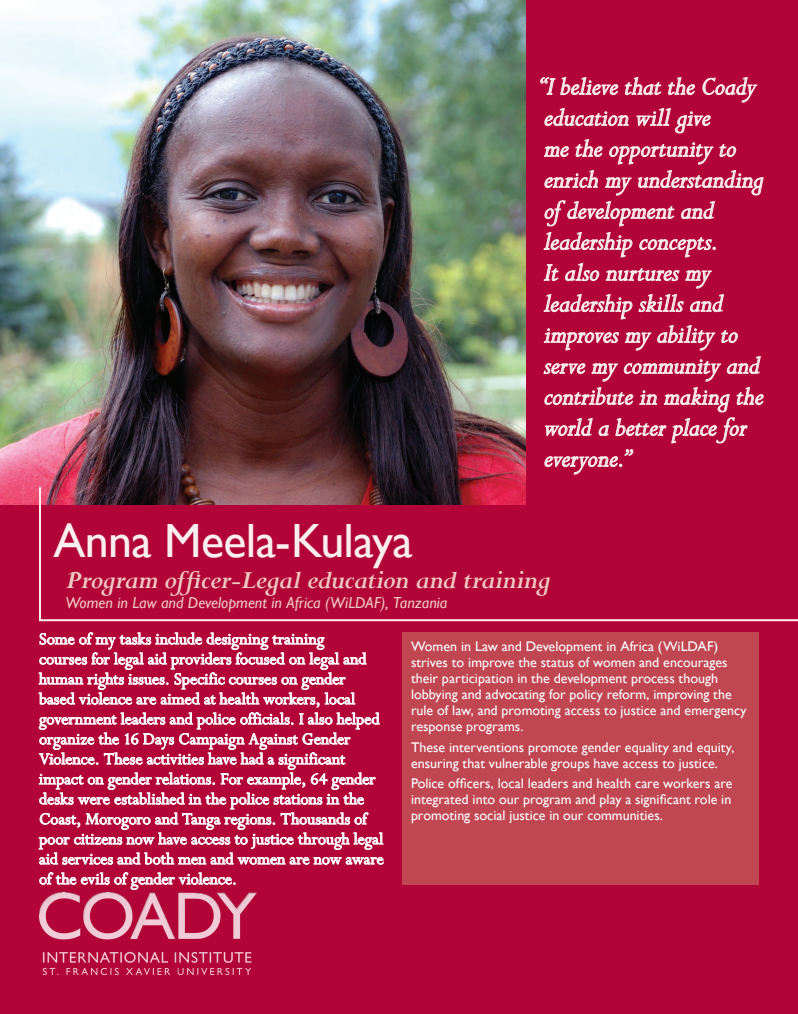
<style>
.page{position:relative;width:798px;height:1014px;background:#b30437}
.page>*{position:absolute;margin:0;border:0;box-sizing:border-box;transform-origin:0 0}
.t1{font:48px "Gill Sans";letter-spacing:-.015em;color:#faefee}
.t2{font:italic 28px/31px "Perpetua";letter-spacing:-.005em;color:#faefee}
.t3{font:italic 700 28px "Perpetua";letter-spacing:-.02em;color:#eec9c2}
.t4{font:18px/20px "Perpetua";color:#fff}
.t5{font:italic 16px "Gill Sans";color:#eec9c2}
.t6{font:14px/16px "Gill Sans";color:#fff}
</style>
<div class="page">
<svg style="left:540px;top:77px;width:217px;height:87px"></svg>
<svg style="left:545px;top:170px;width:53px;height:18px"></svg>
<svg style="left:605px;top:178px;width:26px;height:17px"></svg>
<svg style="left:638px;top:170px;width:125px;height:25px"></svg>
<svg style="left:545px;top:201px;width:129px;height:25px"></svg>
<svg style="left:681px;top:201px;width:34px;height:18px"></svg>
<svg style="left:544px;top:232px;width:88px;height:25px"></svg>
<svg style="left:640px;top:237px;width:76px;height:20px"></svg>
<svg style="left:544px;top:265px;width:14px;height:16px"></svg>
<svg style="left:565px;top:263px;width:34px;height:18px"></svg>
<svg style="left:606px;top:268px;width:73px;height:13px"></svg>
<svg style="left:686px;top:271px;width:26px;height:17px"></svg>
<svg style="left:544px;top:294px;width:88px;height:25px"></svg>
<svg style="left:639px;top:294px;width:44px;height:18px"></svg>
<svg style="left:690px;top:294px;width:34px;height:18px"></svg>
<svg style="left:544px;top:329px;width:75px;height:21px"></svg>
<svg style="left:625px;top:333px;width:26px;height:17px"></svg>
<svg style="left:658px;top:325px;width:57px;height:25px"></svg>
<svg style="left:721px;top:330px;width:17px;height:13px"></svg>
<svg style="left:544px;top:364px;width:41px;height:10px"></svg>
<svg style="left:592px;top:364px;width:26px;height:17px"></svg>
<svg style="left:624px;top:360px;width:97px;height:21px"></svg>
<svg style="left:727px;top:356px;width:34px;height:18px"></svg>
<svg style="left:545px;top:387px;width:218px;height:87px"></svg>
<img style="left:0;top:0;width:526px;height:504px">
<svg style="left:38px;top:485px;width:760px;height:137px"></svg>
<div style="left:402px;top:633px;width:357px;height:252px;background:#c04651"></div>
<img style="left:39px;top:893px;width:218px;height:82px">
<svg style="left:39px;top:633px;width:327px;height:74px"></svg>
<svg style="left:39px;top:713px;width:344px;height:151px"></svg>
<svg style="left:39px;top:873px;width:196px;height:17px"></svg>
<svg style="left:0;top:0;width:4px;height:4px"></svg>
<p class="t2" style="left:540px;top:70px;width:226px">“I believe that the Coady education will give<br>me the opportunity to enrich my understanding of development and leadership concepts.<br>It also nurtures my leadership skills and improves my ability to serve my community and contribute in making the world a better place for everyone.”</p>
<h1 class="t1" style="left:53px;top:513px;width:361px">Anna Meela-Kulaya</h1>
<h2 class="t3" style="left:65px;top:562px;width:487px">Program officer-Legal education and training</h2>
<p class="t5" style="left:65px;top:594px;width:383px">Women in Law and Development in Africa (WiLDAF), Tanzania</p>
<p class="t4" style="left:39px;top:629px;width:346px">Some of my tasks include designing training<br>courses for legal aid providers focused on legal and human rights issues. Specific courses on gender based violence are aimed at health workers, local government leaders and police officials. I also helped organize the 16 Days Campaign Against Gender Violence. These activities have had a significant impact on gender relations. For example, 64 gender desks were established in the police stations in the Coast, Morogoro and Tanga regions. Thousands of poor citizens now have access to justice through legal aid services and both men and women are now aware of the evils of gender violence.</p>
<p class="t6" style="left:411px;top:639px;width:337px">Women in Law and Development in Africa (WiLDAF) strives to improve the status of women and encourages their participation in the development process though lobbying and advocating for policy reform, improving the rule of law, and promoting access to justice and emergency response programs.</p>
<p class="t6" style="left:411px;top:739px;width:325px">These interventions promote gender equality and equity, ensuring that vulnerable groups have access to justice.</p>
<p class="t6" style="left:411px;top:776px;width:323px;text-align:justify">Police officers, local leaders and health care workers are integrated into our program and play a significant role in promoting social justice in our communities.</p>
</div>
